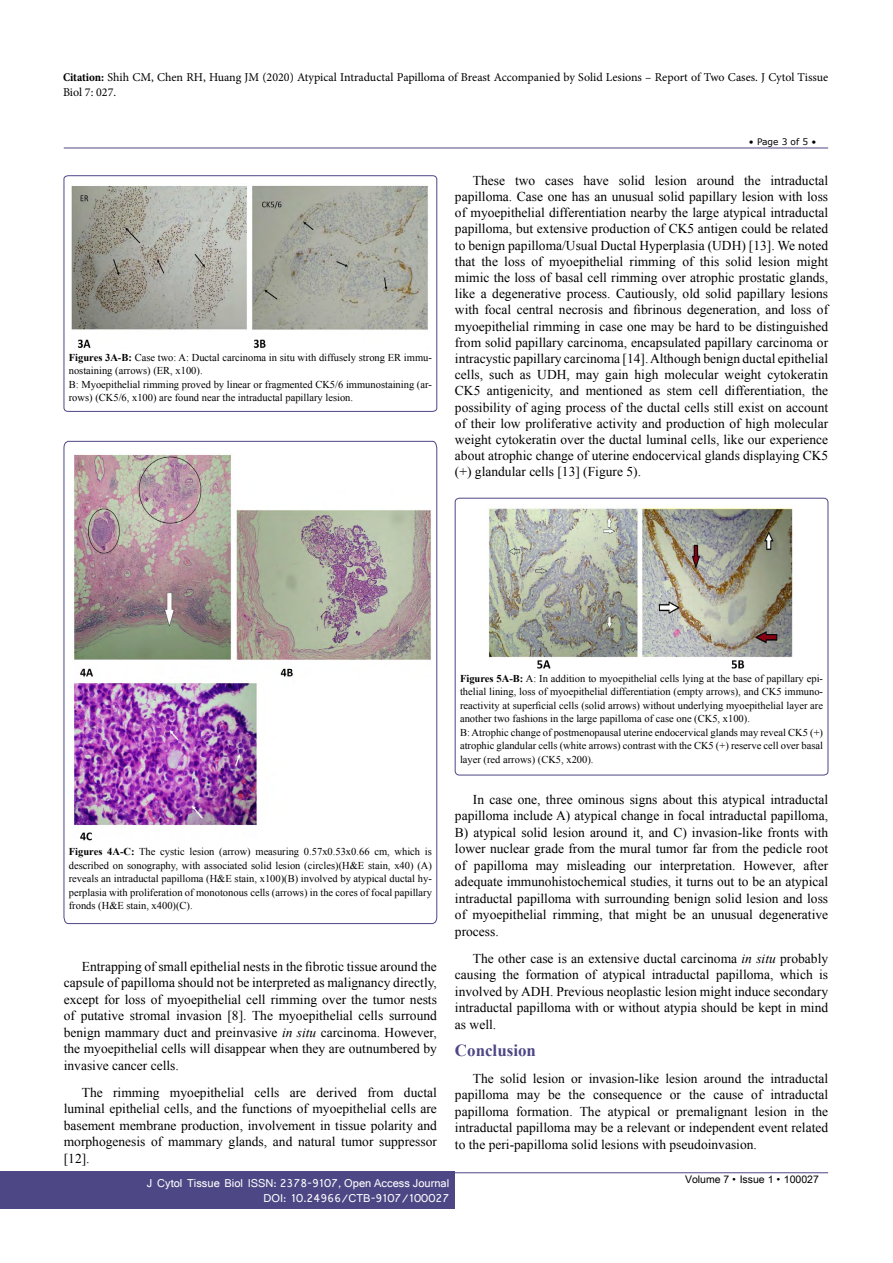
<style>
.page{position:relative;width:893px;height:1263px;background:#fff}
.page>*{position:absolute;margin:0;border:0;box-sizing:border-box;transform-origin:0 0}
.t1{font:700 16.95px "Times New Roman";color:#4d4785}
.t2{font:13.5px/16.5px "Times New Roman";color:#000;text-align:justify}
.t3{font:12px/15px "Minion Pro";color:#000}
.t4{font:12px/14.2px "Shruti";color:#fff;text-align:right}
.t5{font:10.5px/13.5px "Times New Roman";color:#000}
.t6{font:10.5px "Arial Unicode MS";color:#000}
.t7{font:9px "MS Reference Sans Serif";color:#000}
.s1{font-weight:700;font-stretch:condensed}
.s2{font-weight:700}
.s3{font-style:italic}
.s4{font-family:"Batang"}
</style>
<div class="page">
<hr style="left:64px;top:148px;width:764px;height:1px;background:#4d4785">
<hr style="left:64px;top:1172px;width:764px;height:1px;background:#4d4785">
<div style="left:0;top:1171px;width:455px;height:38px;background:#4d4785"></div>
<svg style="left:64px;top:175px;width:373px;height:237px"></svg>
<svg style="left:64px;top:441px;width:373px;height:483px"></svg>
<div style="left:455px;top:498px;width:373px;height:277px;border:1px solid #4d4785;border-radius:4px"></div>
<img style="left:71px;top:184px;width:358px;height:166px">
<img style="left:73px;top:452px;width:359px;height:390px">
<img style="left:488px;top:508px;width:306px;height:150px">
<img style="left:537px;top:660px;width:208px;height:9px">
<p class="t3" style="left:63px;top:69px;width:767px"><span class="s1">Citation:</span> Shih CM, Chen RH, Huang JM (2020) Atypical Intraductal Papilloma of Breast Accompanied by Solid Lesions – Report of Two Cases. J Cytol Tissue<br>Biol 7: 027.</p>
<p class="t5" style="left:69px;top:350px;width:365px"><span class="s2">Figures 3A-B:</span> Case two: A: Ductal carcinoma in situ with diffusely strong ER immu&shy;nostaining (arrows) (ER, x100).<br>B: Myoepithelial rimming proved by linear or fragmented CK5/6 immunostaining (ar&shy;rows) (CK5/6, x100) are found near the intraductal papillary lesion.</p>
<p class="t7" style="left:749px;top:136px;width:69px">• Page 3 of 5 •</p>
<p class="t2" style="left:455px;top:172px;width:375px;text-indent:18px">These two cases have solid lesion around the intraductal papilloma. Case one has an unusual solid papillary lesion with loss of myoepithelial differentiation nearby the large atypical intraductal papilloma, but extensive production of CK5 antigen could be related to benign papilloma/Usual Ductal Hyperplasia (UDH) [13]. We noted that the loss of myoepithelial rimming of this solid lesion might mimic the loss of basal cell rimming over atrophic prostatic glands, like a degenerative process. Cautiously, old solid papillary lesions with focal central necrosis and fibrinous degeneration, and loss of myoepithelial rimming in case one may be hard to be distinguished from solid papillary carcinoma, encapsulated papillary carcinoma or intracystic papillary carcinoma [14]. Although benign ductal epithelial cells, such as UDH, may gain high molecular weight cytokeratin CK5 antigenicity, and mentioned as stem cell differentiation, the possibility of aging process of the ductal cells still exist on account of their low proliferative activity and production of high molecular weight cytokeratin over the ductal luminal cells, like our experience about atrophic change of uterine endocervical glands displaying CK5 (+) glandular cells [13] (Figure 5).</p>
<p class="t5" style="left:69px;top:845px;width:365px;text-align:justify"><span class="s2">Figures 4A-C:</span> The cystic lesion (arrow) measuring 0.57x0.53x0.66 cm, which is described on sonography, with associated solid lesion (circles)(H&amp;E stain, x40) (A) reveals an intraductal papilloma (H&amp;E stain, x100)(B) involved by atypical ductal hy&shy;perplasia with proliferation of monotonous cells (arrows) in the cores of focal papillary fronds (H&amp;E stain, x400)(C).</p>
<p class="t2" style="left:64px;top:958px;width:375px;text-indent:18px">Entrapping of small epithelial nests in the fibrotic tissue around the capsule of papilloma should not be interpreted as malignancy directly, except for loss of myoepithelial cell rimming over the tumor nests of putative stromal invasion [8]. The myoepithelial cells surround benign mammary duct and preinvasive <span class="s3">in situ</span> carcinoma. However, the myoepithelial cells will disappear when they are outnumbered by invasive cancer cells.</p>
<p class="t2" style="left:64px;top:1084px;width:375px;text-indent:18px">The rimming myoepithelial cells are derived from ductal luminal epithelial cells, and the functions of myoepithelial cells are basement membrane production, involvement in tissue polarity and morphogenesis of mammary glands, and natural tumor suppressor [12].</p>
<p class="t5" style="left:460px;top:671px;width:365px"><span class="s2">Figures 5A-B:</span> A: In addition to myoepithelial cells lying at the base of papillary epi&shy;thelial lining, loss of myoepithelial differentiation (empty arrows), and CK5 immuno&shy;reactivity at superficial cells (solid arrows) without underlying myoepithelial layer are another two fashions in the large papilloma of case one (CK5, x100).<br>B: Atrophic change of postmenopausal uterine endocervical glands may reveal CK5 (+) atrophic glandular cells (white arrows) contrast with the CK5 (+) reserve cell over basal layer (red arrows) (CK5, x200).</p>
<p class="t2" style="left:455px;top:790px;width:375px;text-indent:18px">In case one, three ominous signs about this atypical intraductal papilloma include A) atypical change in focal intraductal papilloma, B) atypical solid lesion around it, and C) invasion-like fronts with lower nuclear grade from the mural tumor far from the pedicle root of papilloma may misleading our interpretation. However, after adequate immunohistochemical studies, it turns out to be an atypical intraductal papilloma with surrounding benign solid lesion and loss of myoepithelial rimming, that might be an unusual degenerative process.</p>
<p class="t2" style="left:455px;top:949px;width:375px;text-indent:18px">The other case is an extensive ductal carcinoma <span class="s3">in situ</span> probably causing the formation of atypical intraductal papilloma, which is involved by ADH. Previous neoplastic lesion might induce secondary intraductal papilloma with or without atypia should be kept in mind as well.</p>
<p class="t1" style="left:455px;top:1038px;width:83px">Conclusion</p>
<p class="t2" style="left:455px;top:1069px;width:375px;text-indent:18px">The solid lesion or invasion-like lesion around the intraductal papilloma may be the consequence or the cause of intraductal papilloma formation. The atypical or premalignant lesion in the intraductal papilloma may be a relevant or independent event related to the peri-papilloma solid lesions with pseudoinvasion.</p>
<p class="t4" style="left:147px;top:1176px;width:304px">J Cytol Tissue Biol ISSN: 2378-9107, Open Access Journal<br>DOI: 10.24966/CTB-9107/100027</p>
<p class="t6" style="left:685px;top:1172px;width:135px">Volume 7 <span class="s4">•</span> Issue 1 <span class="s4">•</span> 100027</p>
</div>
